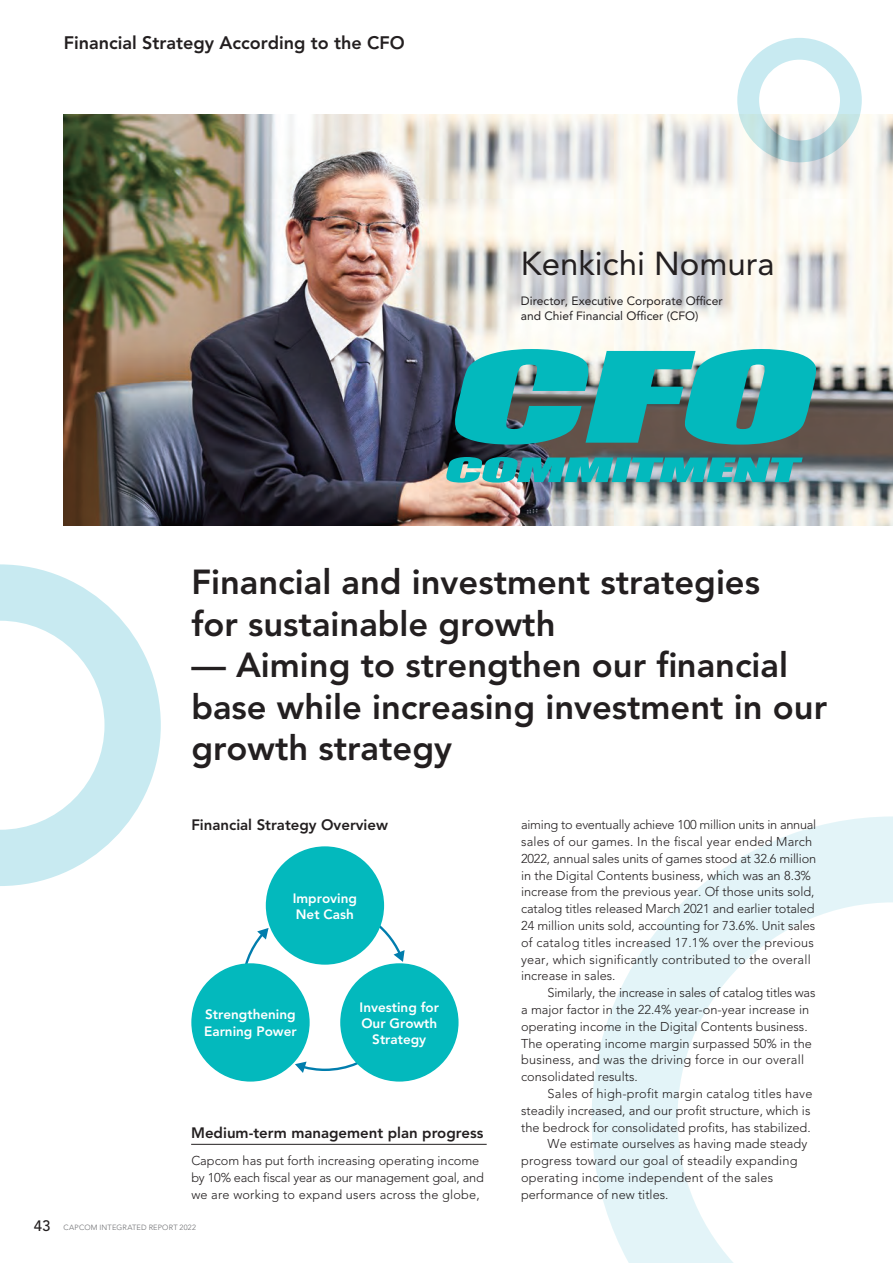
<style>
.page{position:relative;width:893px;height:1263px;background:#fff}
.page>*{position:absolute;margin:0;border:0;box-sizing:border-box;transform-origin:0 0}
.t1{font:italic 115.95px "Impact";color:#03b9bd;scale:2.2 1}
.t2{font:800 34.5px/41.4px "Avenir LT Std";color:#231f20}
.t3{font:33px "Avenir LT Std";color:#231f20}
.t4{font:italic 31.05px "Impact";color:#03b9bd;scale:2.2 1}
.t5{font:800 18px "Avenir LT Std";color:#231f20}
.t6{font:800 15px "Avenir LT Std";color:#231f20}
.t7{font:800 13.5px/16.2px "Avenir LT Std";color:#fff}
.t8{font:300 12.75px/16.8px "Avenir LT Std";color:#231f20}
.t9{font:12px/15px "Avenir LT Std";color:#231f20}
.t10{font:300 7.5px "Avenir LT Std";letter-spacing:.025em;color:#6c6d70}
.s1{font-weight:500;font-size:15px;color:#231f20}
</style>
<div class="page">
<svg style="left:592px;top:816px;width:301px;height:447px"></svg>
<img style="left:64px;top:115px;width:829px;height:410px">
<svg style="left:737px;top:38px;width:125px;height:124px"></svg>
<svg style="left:0;top:564px;width:161px;height:322px"></svg>
<svg style="left:295px;top:988px;width:74px;height:85px"></svg>
<svg style="left:345px;top:903px;width:60px;height:59px"></svg>
<svg style="left:241px;top:928px;width:28px;height:37px"></svg>
<div style="left:266px;top:846px;width:118px;height:119px;background:#03b9bd;border-radius:50%"></div>
<div style="left:340px;top:963px;width:119px;height:118px;background:#03b9bd;border-radius:50%"></div>
<div style="left:191px;top:963px;width:119px;height:118px;background:#03b9bd;border-radius:50%"></div>
<hr style="left:191px;top:1144px;width:296px;height:1px;background:#231f20">
<h3 class="t5" style="left:64px;top:32px;width:343px">Financial Strategy According to the CFO</h3>
<h3 class="t3" style="left:521px;top:244px;width:255px">Kenkichi Nomura</h3>
<p class="t9" style="left:521px;top:293px;width:203px">Director, Executive Corporate Officer and Chief Financial Officer (CFO)</p>
<h1 class="t1" style="left:440px;top:307px;width:188px">CFO</h1>
<h3 class="t4" style="left:442px;top:446px;width:168px">COMMITMENT</h3>
<h2 class="t2" style="left:191px;top:562px;width:570px">Financial and investment strategies for sustainable growth</h2>
<h2 class="t2" style="left:191px;top:644px;width:637px">— Aiming to strengthen our financial base while increasing investment in our growth strategy</h2>
<p class="t6" style="left:191px;top:815px;width:198px">Financial Strategy Overview</p>
<p class="t7" style="left:293px;top:890px;width:66px">Improving<br>Net Cash</p>
<p class="t7" style="left:204px;top:1006px;width:94px">Strengthening<br>Earning Power</p>
<p class="t7" style="left:360px;top:999px;width:81px;text-align:center">Investing for<br>Our Growth<br>Strategy</p>
<p class="t6" style="left:191px;top:1124px;width:294px">Medium-term management plan progress</p>
<p class="t8" style="left:191px;top:1152px;width:294px">Capcom has put forth increasing operating income by 10% each fiscal year as our management goal, and we are working to expand users across the globe,</p>
<p class="t10" style="left:34px;top:1223px;width:163px"><span class="s1">43</span> CAPCOM INTEGRATED REPORT 2022</p>
<p class="t8" style="left:521px;top:816px;width:297px">aiming to eventually achieve 100 million units in annual sales of our games. In the fiscal year ended March 2022, annual sales units of games stood at 32.6 million in the Digital Contents business, which was an 8.3% increase from the previous year. Of those units sold, catalog titles released March 2021 and earlier totaled 24 million units sold, accounting for 73.6%. Unit sales of catalog titles increased 17.1% over the previous year, which significantly contributed to the overall increase in sales.</p>
<p class="t8" style="left:521px;top:984px;width:296px;text-indent:27px">Similarly, the increase in sales of catalog titles was a major factor in the 22.4% year-on-year increase in operating income in the Digital Contents business.<br>The operating income margin surpassed 50% in the business, and was the driving force in our overall consolidated results.</p>
<p class="t8" style="left:548px;top:1085px;width:266px">Sales of high-profit margin catalog titles have</p>
<p class="t8" style="left:521px;top:1102px;width:291px">steadily increased, and our profit structure, which is</p>
<p class="t8" style="left:521px;top:1119px;width:291px">the bedrock for consolidated profits, has stabilized.</p>
<p class="t8" style="left:548px;top:1136px;width:261px">We estimate ourselves as having made steady</p>
<p class="t8" style="left:521px;top:1152px;width:278px">progress toward our goal of steadily expanding</p>
<p class="t8" style="left:521px;top:1169px;width:254px">operating income independent of the sales</p>
<p class="t8" style="left:521px;top:1186px;width:149px">performance of new titles.</p>
</div>
